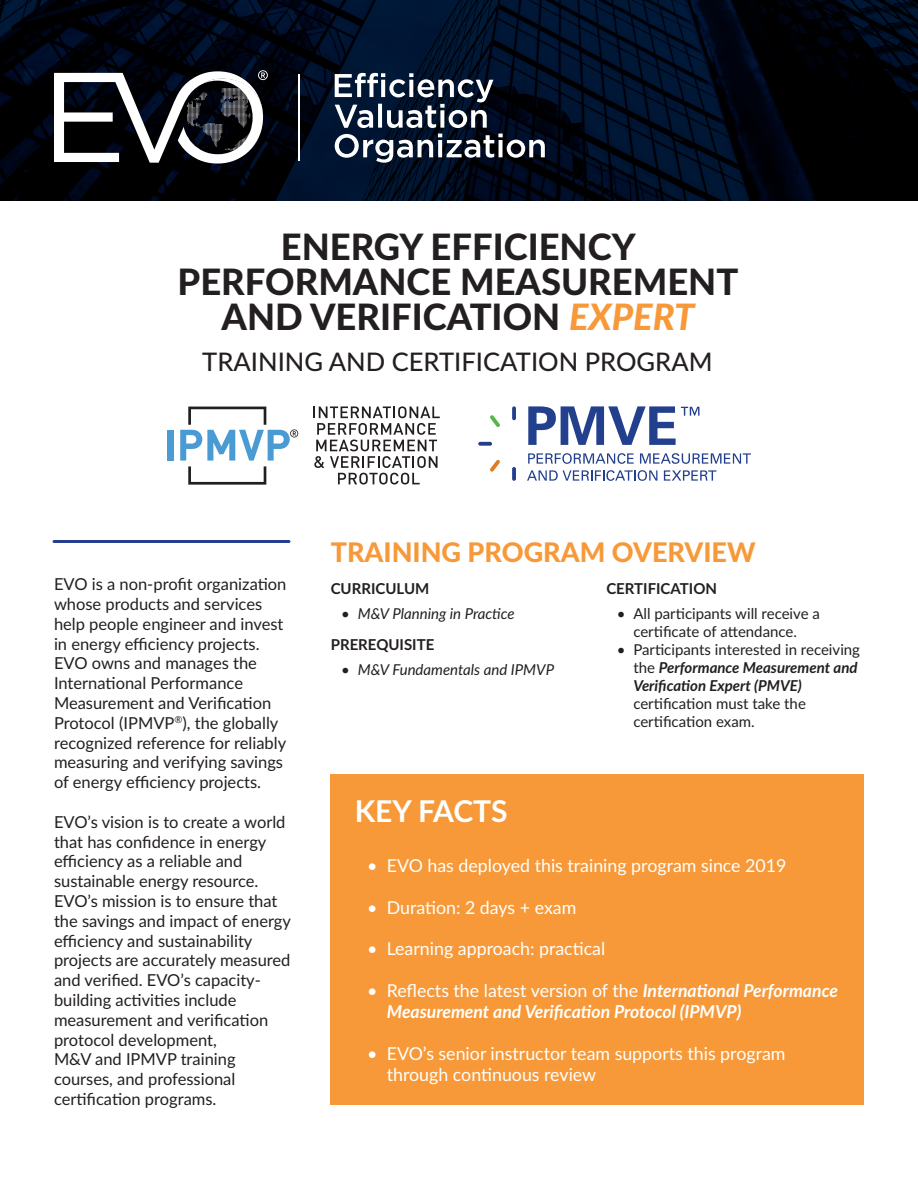
<style>
.page{position:relative;width:918px;height:1188px;background:#fff}
.page>*{position:absolute;margin:0;border:0;box-sizing:border-box;transform-origin:0 0}
.texte{font:800 36.45px/34.7px "Lato";color:#231f20;text-align:center}
.sous-titre{font:700 30px "Lato";color:#fff}
._2e_niveau{font:800 27px "Lato";color:#f79938}
.texte-2{font:500 25.65px "Lato";color:#231f20}
.t1{font:17.85px/21.3px "Lato";color:#fff}
.t2{font:italic 700 17.85px/21.3px "Lato";color:#fff}
.texte-3{font:16.5px/19.8px "Lato";color:#231f20}
.t3{font:15px/18px "Lato";color:#231f20;text-align:center}
.t4{font:italic 15px "Lato";color:#231f20}
.sous-titre-2{font:700 15px "Lato";color:#231f20}
.s1{font-style:italic;color:#f79938}
.s2{font-style:normal}
.s3{font-weight:700;font-style:italic}
.s4{font-weight:400;font-style:normal}
</style>
<div class="page">
<div style="left:331px;top:774px;width:533px;height:331px;background:#f79938"></div>
<hr style="left:54px;top:540px;width:235px;height:3px;background:#253f8e">
<svg style="left:0;top:0;width:918px;height:201px"></svg>
<div style="left:167px;top:430px;width:6px;height:31px;background:#4a9bd4"></div>
<svg style="left:314px;top:406px;width:126px;height:79px"></svg>
<svg style="left:180px;top:407px;width:118px;height:78px"></svg>
<svg style="left:478px;top:442px;width:14px;height:4px"></svg>
<svg style="left:512px;top:406px;width:4px;height:14px"></svg>
<svg style="left:512px;top:467px;width:4px;height:14px"></svg>
<svg style="left:490px;top:460px;width:10px;height:12px"></svg>
<svg style="left:490px;top:415px;width:10px;height:12px"></svg>
<svg style="left:528px;top:406px;width:171px;height:39px"></svg>
<svg style="left:528px;top:453px;width:106px;height:11px"></svg>
<svg style="left:640px;top:453px;width:111px;height:11px"></svg>
<svg style="left:527px;top:470px;width:130px;height:11px"></svg>
<svg style="left:664px;top:470px;width:52px;height:11px"></svg>
<svg style="left:335px;top:73px;width:158px;height:55px"></svg>
<svg style="left:335px;top:134px;width:210px;height:29px"></svg>
<hr style="left:298px;top:74px;width:2px;height:87px;background:#fff">
<svg style="left:54px;top:70px;width:214px;height:94px"></svg>
<p class="texte" style="left:281px;top:228px;width:356px">ENERGY EFFICIENCY</p>
<p class="texte" style="left:178px;top:263px;width:562px">PERFORMANCE MEASUREMENT<br>AND VERIFICATION <span class="s1">EXPERT</span></p>
<p class="texte-2" style="left:202px;top:343px;width:512px">TRAINING AND CERTIFICATION PROGRAM</p>
<p class="texte-3" style="left:54px;top:574px;width:234px">EVO is a non-profit organization whose products and services help people engineer and invest in energy efficiency projects.<br>EVO owns and manages the<br>International Performance<br>Measurement and Verification<br>Protocol (IPMVP<sup>®</sup>), the globally recognized reference for reliably measuring and verifying savings of energy efficiency projects.</p>
<p class="texte-3" style="left:54px;top:811px;width:238px">EVO’s vision is to create a world that has confidence in energy efficiency as a reliable and sustainable energy resource.<br>EVO’s mission is to ensure that the savings and impact of energy efficiency and sustainability projects are accurately measured and verified. EVO’s capacity&shy;building activities include measurement and verification protocol development,<br>M&amp;V and IPMVP training courses, and professional certification programs.</p>
<p class="_2e_niveau" style="left:331px;top:533px;width:426px">TRAINING PROGRAM OVERVIEW</p>
<p class="sous-titre-2" style="left:331px;top:577px;width:100px">CURRICULUM</p>
<p class="t4" style="left:341px;top:603px;width:175px">• M&amp;V Planning in Practice</p>
<p class="sous-titre-2" style="left:331px;top:634px;width:105px">PREREQUISITE</p>
<p class="t4" style="left:341px;top:659px;width:214px"><span class="s2">•</span> M&amp;V Fundamentals and IPMVP</p>
<p class="sous-titre-2" style="left:606px;top:577px;width:112px">CERTIFICATION</p>
<p class="t3" style="left:617px;top:604px;width:205px">• All participants will receive a certificate of attendance.</p>
<p class="t3" style="left:633px;top:640px;width:228px;text-align:left;text-indent:-16px">• Participants interested in receiving the <span class="s3">Performance Measurement and<br>Verification Expert (PMVE) </span>certification must take the certification exam.</p>
<p class="sous-titre" style="left:355px;top:789px;width:154px">KEY FACTS</p>
<p class="t1" style="left:367px;top:854px;width:421px">• EVO has deployed this training program since 2019</p>
<p class="t1" style="left:367px;top:896px;width:211px">• Duration: 2 days + exam</p>
<p class="t1" style="left:367px;top:937px;width:240px">• Learning approach: practical</p>
<p class="t2" style="left:387px;top:979px;width:453px;text-indent:-20px"><span class="s4">• Reflects the latest version of the</span> International Performance<br>Measurement and Verification Protocol (IPMVP)</p>
<p class="t1" style="left:387px;top:1042px;width:400px;text-indent:-20px">• EVO’s senior instructor team supports this program through continuous review</p>
</div>
